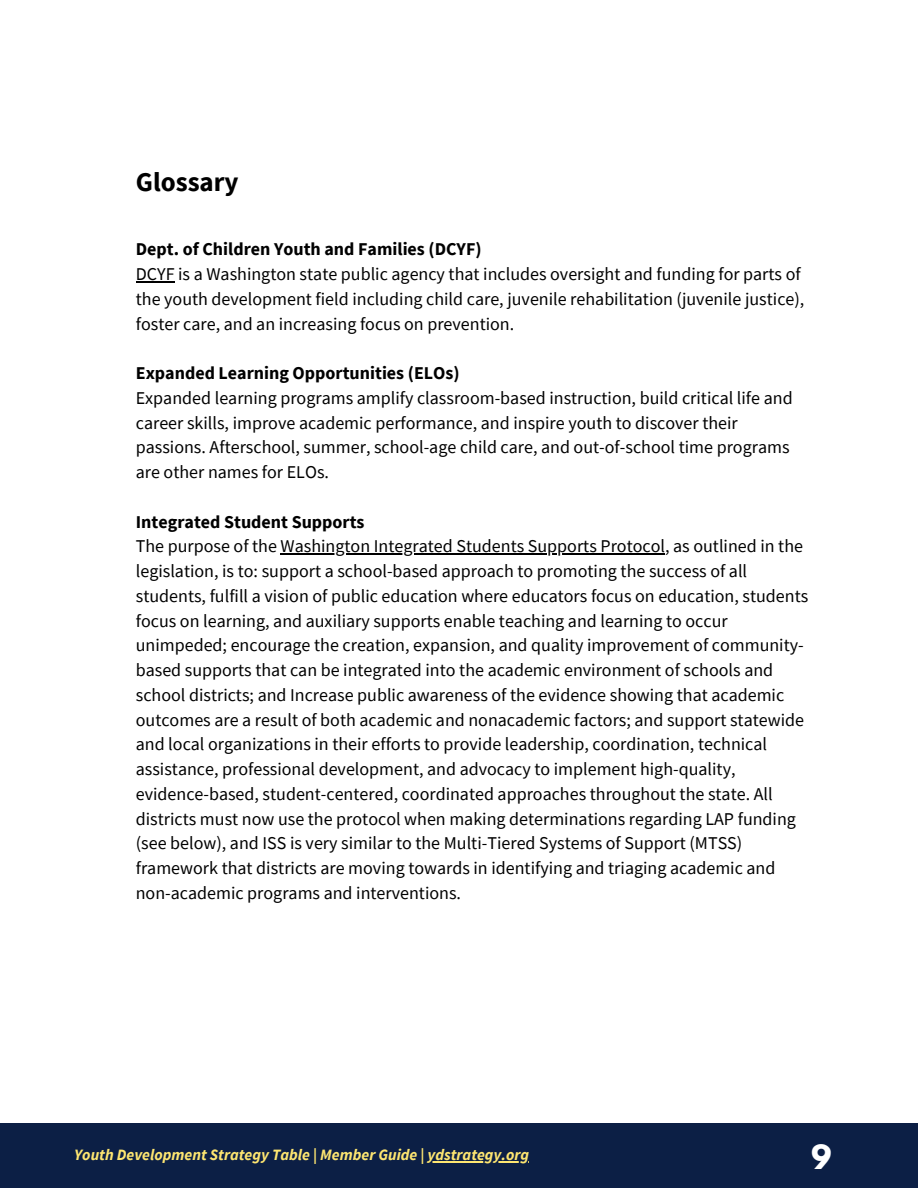
<style>
.page{position:relative;width:918px;height:1188px;background:#fff}
.page>*{position:absolute;margin:0;border:0;box-sizing:border-box;transform-origin:0 0}
.t1{font:700 29.7px "League Spartan";color:#fff}
.t2{font:700 27px "Source Sans Pro";color:#000}
.t3{font:18px/24.8px "Source Sans Pro";color:#000}
.t4{font:700 18px "Source Sans Pro";color:#000}
.t5{font:italic 700 15.75px "Source Sans Pro";color:#fee671}
</style>
<div class="page">
<hr style="left:136px;top:281px;width:39px;height:1px;background:#000">
<hr style="left:281px;top:553px;width:384px;height:2px;background:#000">
<div style="left:0;top:1123px;width:918px;height:65px;background:#0c1f45"></div>
<hr style="left:428px;top:1161px;width:101px;height:1px;background:#fee671">
<p class="t2" style="left:136px;top:165px;width:104px">Glossary</p>
<p class="t4" style="left:136px;top:238px;width:347px">Dept. of Children Youth and Families (DCYF)</p>
<p class="t3" style="left:136px;top:261px;width:670px">DCYF is a Washington state public agency that includes oversight and funding for parts of the youth development field including child care, juvenile rehabilitation (juvenile justice), foster care, and an increasing focus on prevention.</p>
<p class="t4" style="left:136px;top:361px;width:325px">Expanded Learning Opportunities (ELOs)</p>
<p class="t3" style="left:136px;top:385px;width:658px">Expanded learning programs amplify classroom-based instruction, build critical life and career skills, improve academic performance, and inspire youth to discover their passions. Afterschool, summer, school-age child care, and out-of-school time programs are other names for ELOs.</p>
<p class="t4" style="left:136px;top:510px;width:230px">Integrated Student Supports</p>
<p class="t3" style="left:136px;top:534px;width:674px">The purpose of the Washington Integrated Students Supports Protocol, as outlined in the legislation, is to: support a school-based approach to promoting the success of all students, fulfill a vision of public education where educators focus on education, students focus on learning, and auxiliary supports enable teaching and learning to occur unimpeded; encourage the creation, expansion, and quality improvement of community&shy;based supports that can be integrated into the academic environment of schools and school districts; and Increase public awareness of the evidence showing that academic outcomes are a result of both academic and nonacademic factors; and support statewide and local organizations in their efforts to provide leadership, coordination, technical assistance, professional development, and advocacy to implement high-quality, evidence-based, student-centered, coordinated approaches throughout the state. All districts must now use the protocol when making determinations regarding LAP funding (see below), and ISS is very similar to the Multi-Tiered Systems of Support (MTSS) framework that districts are moving towards in identifying and triaging academic and non-academic programs and interventions.</p>
<p class="t5" style="left:74px;top:1145px;width:456px">Youth Development Strategy Table | Member Guide | ydstrategy.org</p>
<p class="t1" style="left:811px;top:1143px;width:22px">9</p>
</div>
